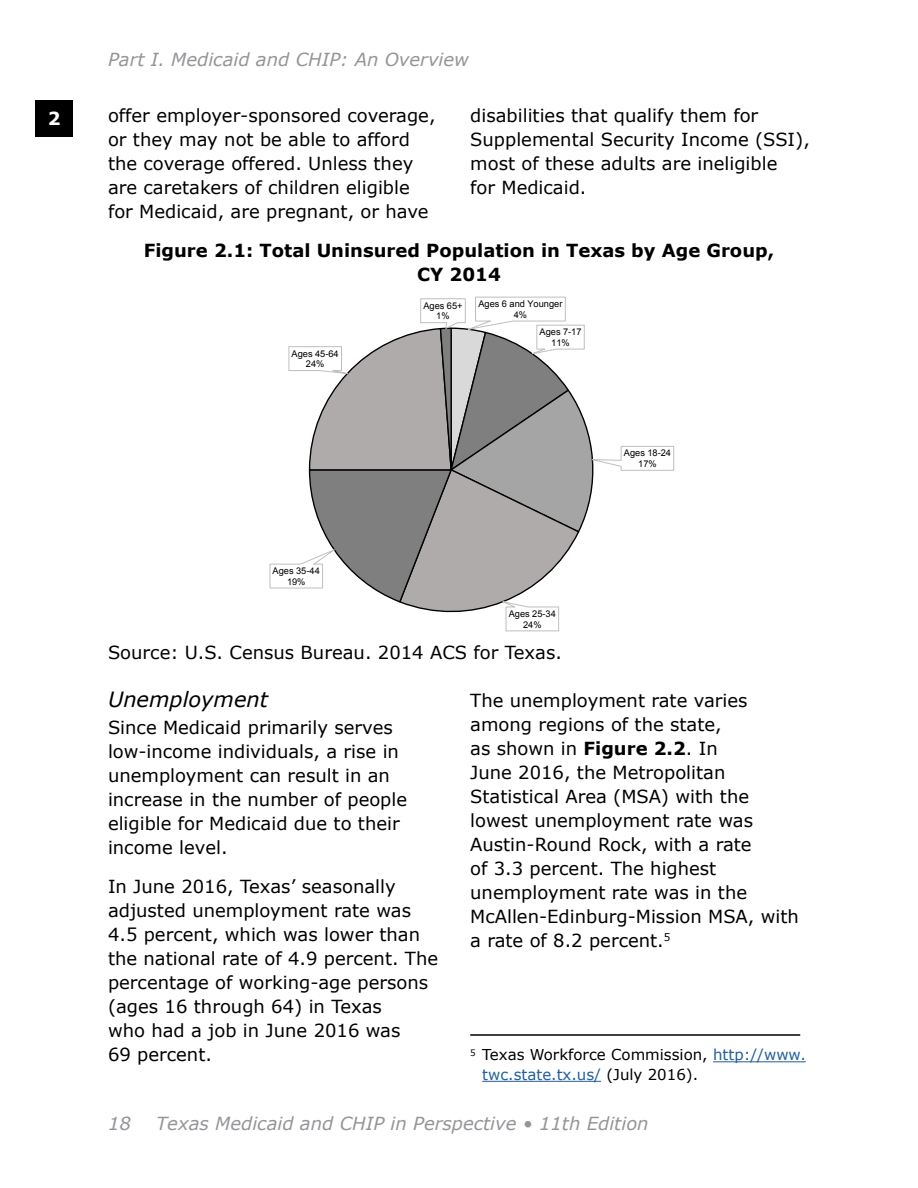
<style>
.page{position:relative;width:918px;height:1188px;background:#fff}
.page>*{position:absolute;margin:0;border:0;box-sizing:border-box;transform-origin:0 0}
.t1{font:italic 21px "Verdana";color:#000}
.t2{font:18px/24px "Verdana";color:#000}
.t3{font:italic 18px "Verdana";color:#939598}
.t4{font:700 18px/24px "Verdana";color:#000;text-align:center}
.t5{font:700 18px "Verdana";color:#fff}
.t6{font:15px/19.5px "Verdana";color:#000}
.t7{font:9.3px/10.6px "Arial";color:#000;text-align:center}
.s1{font-weight:700}
.s2{color:#215e9e}
</style>
<div class="page">
<div style="left:36px;top:100px;width:37px;height:36px;background:#000"></div>
<svg style="left:269px;top:296px;width:405px;height:336px"></svg>
<hr style="left:470px;top:1034px;width:330px;height:2px;background:#000">
<hr style="left:713px;top:1061px;width:93px;height:1px;background:#215e9e">
<hr style="left:482px;top:1081px;width:119px;height:1px;background:#215e9e">
<p class="t3" style="left:108px;top:47px;width:363px">Part I. Medicaid and CHIP: An Overview</p>
<p class="t5" style="left:48px;top:106px;width:14px">2</p>
<p class="t2" style="left:108px;top:103px;width:329px">offer employer-sponsored coverage, or they may not be able to afford the coverage offered. Unless they are caretakers of children eligible for Medicaid, are pregnant, or have</p>
<p class="t2" style="left:470px;top:103px;width:341px">disabilities that qualify them for<br>Supplemental Security Income (SSI), most of these adults are ineligible<br>for Medicaid.</p>
<p class="t4" style="left:144px;top:238px;width:632px">Figure 2.1: Total Uninsured Population in Texas by Age Group,<br>CY 2014</p>
<p class="t7" style="left:478px;top:299px;width:86px">Ages 6 and Younger<br>4%</p>
<p class="t7" style="left:540px;top:327px;width:44px">Ages 7-17<br>11%</p>
<p class="t7" style="left:423px;top:300px;width:41px">Ages 65+<br>1%</p>
<p class="t7" style="left:292px;top:348px;width:49px">Ages 45-64<br>24%</p>
<p class="t7" style="left:273px;top:566px;width:49px">Ages 35-44<br>19%</p>
<p class="t7" style="left:509px;top:609px;width:49px">Ages 25-34<br>24%</p>
<p class="t7" style="left:624px;top:448px;width:49px">Ages 18-24<br>17%</p>
<p class="t2" style="left:108px;top:640px;width:455px">Source: U.S. Census Bureau. 2014 ACS for Texas.</p>
<p class="t1" style="left:108px;top:685px;width:162px">Unemployment</p>
<p class="t2" style="left:108px;top:715px;width:301px">Since Medicaid primarily serves low-income individuals, a rise in unemployment can result in an increase in the number of people eligible for Medicaid due to their income level.</p>
<p class="t2" style="left:108px;top:874px;width:332px">In June 2016, Texas’ seasonally adjusted unemployment rate was<br>4.5 percent, which was lower than the national rate of 4.9 percent. The percentage of working-age persons (ages 16 through 64) in Texas<br>who had a job in June 2016 was<br>69 percent.</p>
<p class="t2" style="left:470px;top:688px;width:330px">The unemployment rate varies among regions of the state,<br>as shown in <span class="s1">Figure 2.2</span>. In<br>June 2016, the Metropolitan<br>Statistical Area (MSA) with the lowest unemployment rate was<br>Austin-Round Rock, with a rate<br>of 3.3 percent. The highest unemployment rate was in the<br>McAllen-Edinburg-Mission MSA, with a rate of 8.2 percent.<sup>5</sup></p>
<p class="t6" style="left:482px;top:1045px;width:325px;text-indent:-12px"><sup>5</sup> Texas Workforce Commission, <span class="s2">http://www. twc.state.tx.us/</span> (July 2016).</p>
<p class="t3" style="left:108px;top:1111px;width:24px">18</p>
<p class="t3" style="left:156px;top:1111px;width:494px">Texas Medicaid and CHIP in Perspective • 11th Edition</p>
</div>
